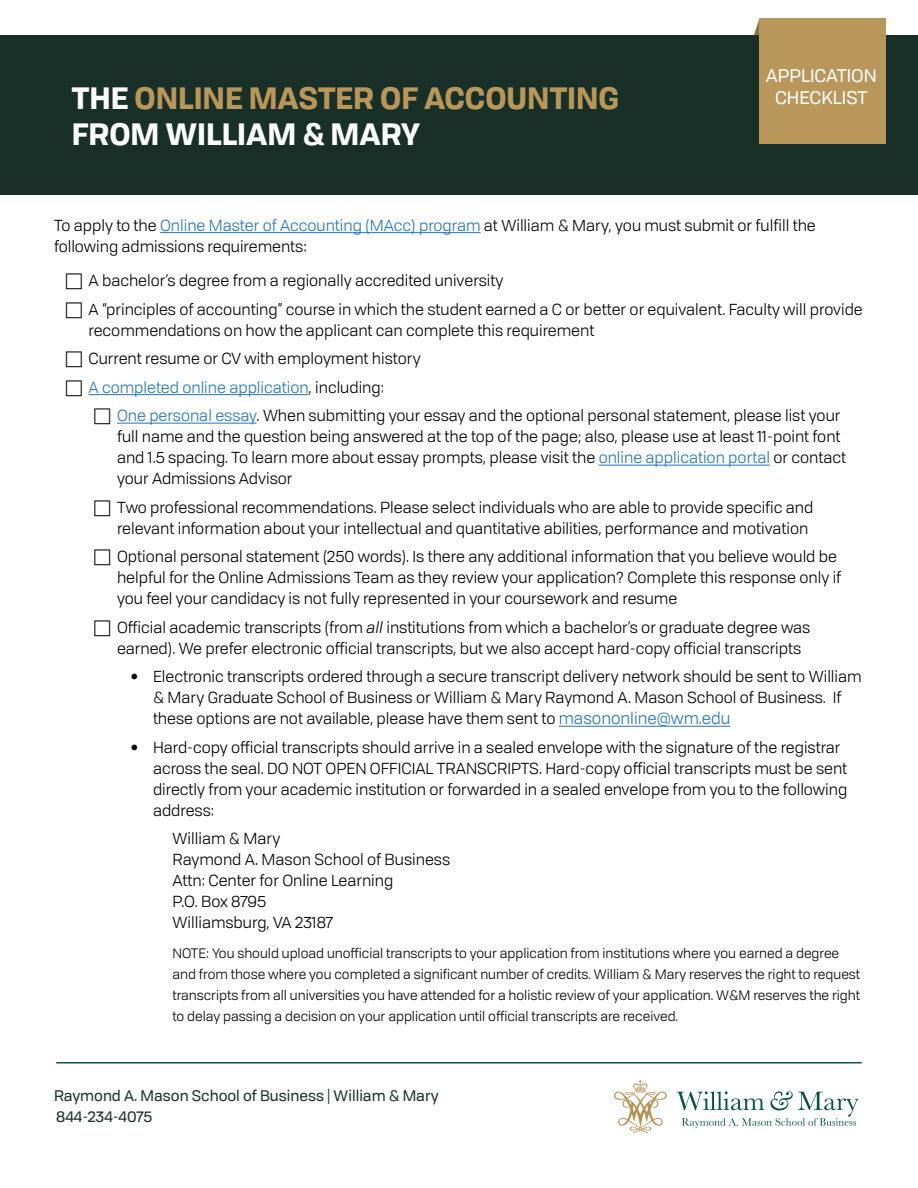
<style>
.page{position:relative;width:918px;height:1188px;background:#fff}
.page>*{position:absolute;margin:0;border:0;box-sizing:border-box;transform-origin:0 0}
.t1{font:700 30px "Tofino";color:#b9975b}
.t2{font:700 30px "Tofino";color:#fff}
.t3{font:18px "Tofino";color:#fff}
.t4{font:15.75px/21px "Tofino";color:#000}
.t5{font:15px/20.5px "Tofino";color:#183028}
.t6{font:13.5px/21px "Tofino";color:#000}
.s1{color:#fff}
.s2{color:#2376b9}
.s3{font-style:italic}
.s4{font-family:"Avenir"}
.s5{font-size:16.5px;color:#2376b9}
</style>
<div class="page">
<div style="left:0;top:35px;width:918px;height:159px;background:#183028"></div>
<svg style="left:754px;top:18px;width:6px;height:17px"></svg>
<div style="left:760px;top:18px;width:126px;height:125px;background:#b9975b"></div>
<svg style="left:614px;top:1080px;width:53px;height:53px"></svg>
<svg style="left:677px;top:1091px;width:182px;height:37px"></svg>
<hr style="left:56px;top:1062px;width:806px;height:2px;background:#115740">
<hr style="left:160px;top:232px;width:321px;height:1px;background:#2376b9">
<hr style="left:88px;top:394px;width:221px;height:1px;background:#2376b9">
<hr style="left:117px;top:423px;width:140px;height:1px;background:#2376b9">
<hr style="left:599px;top:465px;width:171px;height:1px;background:#2376b9">
<hr style="left:559px;top:726px;width:171px;height:1px;background:#2376b9">
<p class="t3" style="left:766px;top:62px;width:112px">APPLICATION</p>
<h1 class="t1" style="left:72px;top:73px;width:549px"><span class="s1">THE</span> ONLINE MASTER OF ACCOUNTING</h1>
<p class="t3" style="left:775px;top:84px;width:94px">CHECKLIST</p>
<h1 class="t2" style="left:72px;top:109px;width:350px">FROM WILLIAM &amp; MARY</h1>
<p class="t4" style="left:54px;top:214px;width:763px">To apply to the <span class="s2">Online Master of Accounting (MAcc) program</span> at William &amp; Mary, you must submit or fulfill the following admissions requirements:</p>
<p class="t4" style="left:89px;top:265px;width:776px;line-height:28.5px">A bachelor’s degree from a regionally accredited university<br>A “principles of accounting” course in which the student earned a C or better or equivalent. Faculty will provide</p>
<p class="t4" style="left:89px;top:315px;width:507px;line-height:28.5px">recommendations on how the applicant can complete this requirement<br>Current resume or CV with employment history<br><span class="s2">A completed online application</span>, including:</p>
<p class="t4" style="left:117px;top:404px;width:731px"><span class="s2">One personal essay</span>. When submitting your essay and the optional personal statement, please list your full name and the question being answered at the top of the page; also, please use at least 11-point font and 1.5 spacing. To learn more about essay prompts, please visit the <span class="s2">online application portal</span> or contact your Admissions Advisor</p>
<p class="t4" style="left:117px;top:496px;width:698px">Two professional recommendations. Please select individuals who are able to provide specific and relevant information about your intellectual and quantitative abilities, performance and motivation</p>
<p class="t4" style="left:117px;top:545px;width:726px">Optional personal statement (250 words). Is there any additional information that you believe would be helpful for the Online Admissions Team as they review your application? Complete this response only if you feel your candidacy is not fully represented in your coursework and resume</p>
<p class="t4" style="left:117px;top:616px;width:695px">Official academic transcripts (from <span class="s3">all</span> institutions from which a bachelor’s or graduate degree was earned). We prefer electronic official transcripts, but we also accept hard-copy official transcripts</p>
<p class="t4" style="left:153px;top:665px;width:710px;text-indent:-23px"><span class="s4">•</span> Electronic transcripts ordered through a secure transcript delivery network should be sent to William &amp; Mary Graduate School of Business or William &amp; Mary Raymond A. Mason School of Business. If these options are not available, please have them sent to <span class="s5">masononline@wm.edu</span></p>
<p class="t4" style="left:153px;top:736px;width:696px;text-indent:-23px"><span class="s4">•</span> Hard-copy official transcripts should arrive in a sealed envelope with the signature of the registrar across the seal. DO NOT OPEN OFFICIAL TRANSCRIPTS. Hard-copy official transcripts must be sent directly from your academic institution or forwarded in a sealed envelope from you to the following address:</p>
<p class="t4" style="left:173px;top:827px;width:279px">William &amp; Mary<br>Raymond A. Mason School of Business<br>Attn: Center for Online Learning<br>P.O. Box 8795<br>Williamsburg, VA 23187</p>
<p class="t6" style="left:172px;top:942px;width:689px">NOTE: You should upload unofficial transcripts to your application from institutions where you earned a degree and from those where you completed a significant number of credits. William &amp; Mary reserves the right to request transcripts from all universities you have attended for a holistic review of your application. W&amp;M reserves the right to delay passing a decision on your application until official transcripts are received.</p>
<p class="t5" style="left:54px;top:1085px;width:386px">Raymond A. Mason School of Business | William &amp; Mary<br>844-234-4075</p>
</div>
